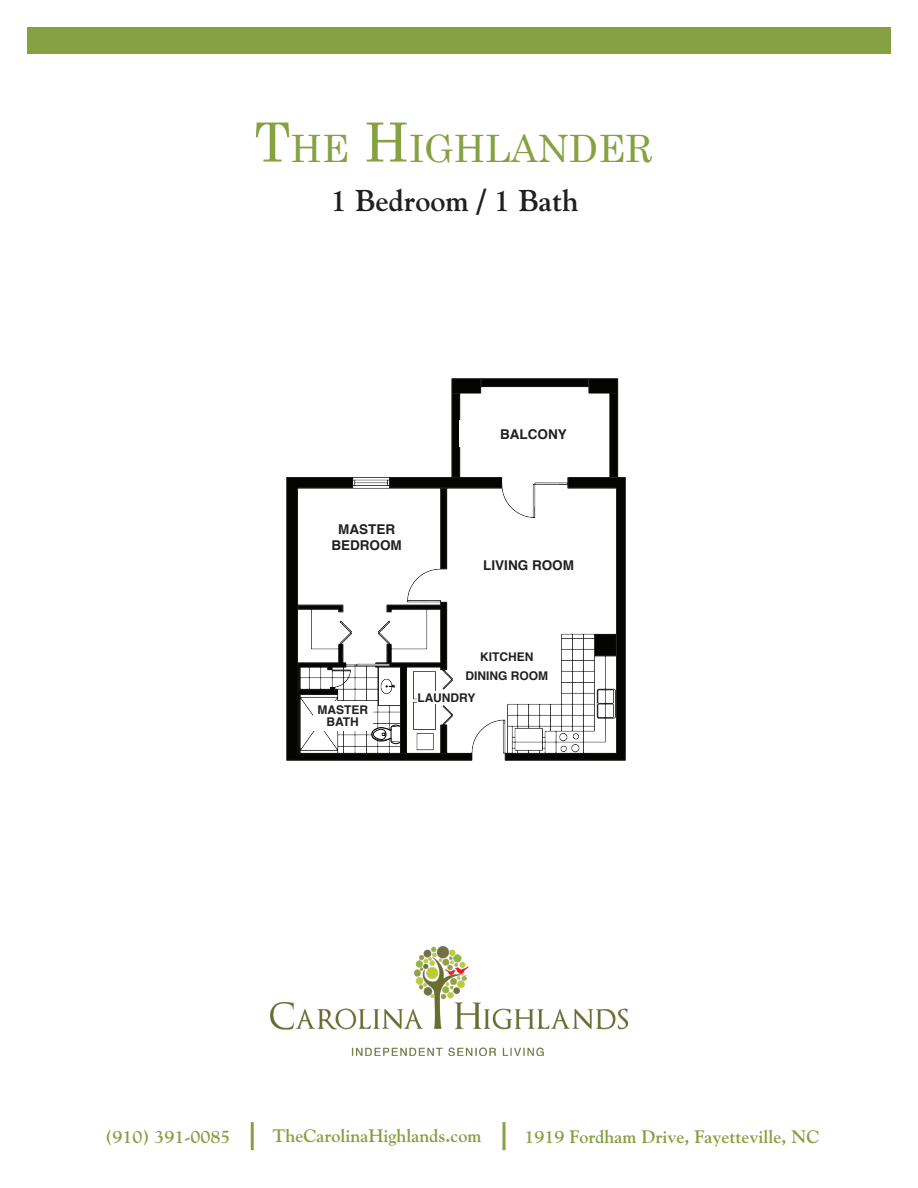
<style>
.page{position:relative;width:918px;height:1188px;background:#fff}
.page>*{position:absolute;margin:0;border:0;box-sizing:border-box;transform-origin:0 0}
.t1{font:37.8px "Century";color:#85a142}
.t2{font:700 30px "Goudy";color:#231f20}
.t3{font:700 18px "Goudy";color:#85a142}
.t4{font:700 13.5px "Helvetica";color:#231f20}
.t5{font:700 12px/12px "Helvetica";color:#231f20;text-align:center}
.s1{font-size:54px}
</style>
<div class="page">
<img style="left:270px;top:947px;width:358px;height:109px">
<hr style="left:251px;top:1122px;width:3px;height:28px;background:#85a142">
<svg style="left:502px;top:1122px;width:4px;height:28px"></svg>
<img style="left:286px;top:379px;width:340px;height:382px">
<div style="left:475px;top:552px;width:107px;height:27px;background:#fff"></div>
<div style="left:456px;top:663px;width:102px;height:25px;background:#fff"></div>
<div style="left:313px;top:701px;width:59px;height:30px;background:#fff"></div>
<div style="left:472px;top:648px;width:69px;height:18px;background:#fff"></div>
<div style="left:459px;top:420px;width:149px;height:27px;background:#fff"></div>
<div style="left:417px;top:691px;width:58px;height:13px;background:#fff"></div>
<div style="left:313px;top:520px;width:107px;height:34px;background:#fff"></div>
<div style="left:27px;top:27px;width:864px;height:27px;background:#85a142"></div>
<svg style="left:371px;top:724px;width:30px;height:20px"></svg>
<p class="t1" style="left:254px;top:116px;width:400px"><span class="s1">T</span>HE <span class="s1">H</span>IGHLANDER</p>
<p class="t2" style="left:331px;top:183px;width:250px">1 Bedroom / 1 Bath</p>
<p class="t4" style="left:500px;top:423px;width:68px">BALCONY</p>
<p class="t4" style="left:338px;top:518px;width:58px">MASTER</p>
<p class="t4" style="left:331px;top:534px;width:72px">BEDROOM</p>
<p class="t4" style="left:483px;top:555px;width:92px">LIVING ROOM</p>
<p class="t5" style="left:317px;top:704px;width:52px">MASTER<br>BATH</p>
<p class="t5" style="left:480px;top:651px;width:55px">KITCHEN</p>
<p class="t5" style="left:465px;top:670px;width:84px">DINING ROOM</p>
<p class="t5" style="left:417px;top:692px;width:60px">LAUNDRY</p>
<p class="t3" style="left:105px;top:1126px;width:127px">(910) 391-0085</p>
<p class="t3" style="left:273px;top:1125px;width:210px">TheCarolinaHighlands.com</p>
<p class="t3" style="left:524px;top:1126px;width:297px">1919 Fordham Drive, Fayetteville, NC</p>
</div>
